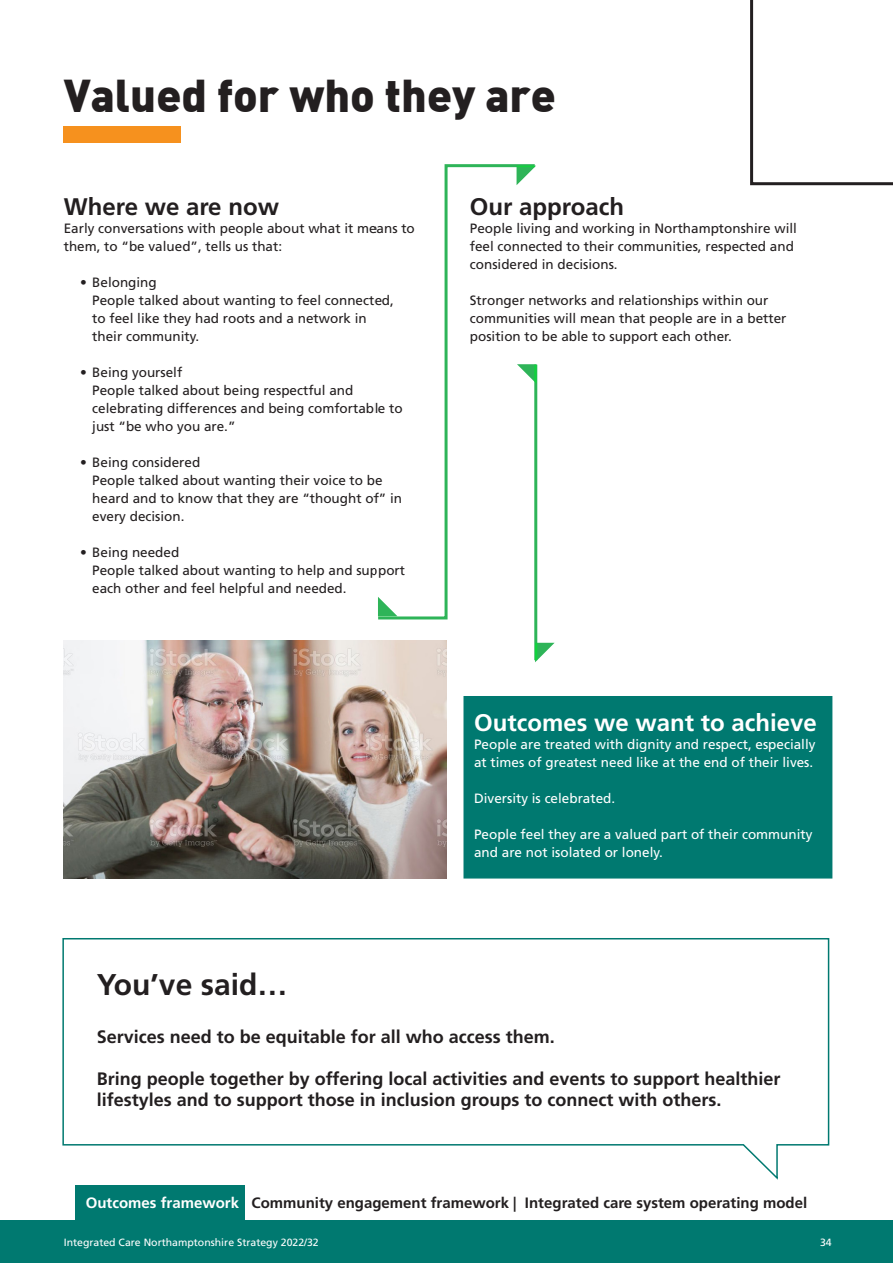
<style>
.page{position:relative;width:893px;height:1263px;background:#fff}
.page>*{position:absolute;margin:0;border:0;box-sizing:border-box;transform-origin:0 0}
.t1{font:900 45px "DIN";color:#231f20}
.t2{font:700 30px "Frutiger LT Std";color:#231f20}
.t3{font:700 24px "Frutiger LT Std";color:#231f20}
.t4{font:700 24px "Frutiger LT Std";color:#fff}
.t5{font:700 18px/21px "Frutiger LT Std";color:#231f20}
.t6{font:700 15px "Frutiger LT Std";color:#231f20}
.t7{font:13.5px/18px "Frutiger LT Std";color:#231f20}
.t8{font:13.5px/18px "Frutiger LT Std";color:#fff}
.t9{font:10.5px "Frutiger LT Std";color:#fff}
.s1{color:#fff}
</style>
<div class="page">
<div style="left:463px;top:696px;width:369px;height:182px;background:#007970"></div>
<svg style="left:62px;top:938px;width:768px;height:242px"></svg>
<div style="left:0;top:1220px;width:893px;height:43px;background:#007970"></div>
<svg style="left:378px;top:164px;width:158px;height:456px"></svg>
<hr style="left:534px;top:365px;width:3px;height:295px;background:#2eb458">
<svg style="left:517px;top:166px;width:19px;height:19px"></svg>
<svg style="left:535px;top:643px;width:20px;height:19px"></svg>
<svg style="left:378px;top:597px;width:19px;height:19px"></svg>
<svg style="left:517px;top:364px;width:19px;height:20px"></svg>
<svg style="left:750px;top:0;width:143px;height:185px"></svg>
<img style="left:64px;top:640px;width:382px;height:238px">
<div style="left:64px;top:126px;width:117px;height:17px;background:#f6911e"></div>
<div style="left:75px;top:1185px;width:169px;height:35px;background:#007970"></div>
<p class="t1" style="left:64px;top:65px;width:494px">Valued for who they are</p>
<p class="t3" style="left:64px;top:193px;width:217px">Where we are now</p>
<p class="t7" style="left:64px;top:219px;width:353px">Early conversations with people about what it means to them, to “be valued”, tells us that:</p>
<p class="t7" style="left:80px;top:273px;width:78px">• Belonging</p>
<p class="t7" style="left:92px;top:291px;width:303px">People talked about wanting to feel connected, to feel like they had roots and a network in their community.</p>
<p class="t7" style="left:80px;top:363px;width:104px">• Being yourself</p>
<p class="t7" style="left:92px;top:381px;width:312px">People talked about being respectful and celebrating differences and being comfortable to just “be who you are.”</p>
<p class="t7" style="left:80px;top:453px;width:122px">• Being considered</p>
<p class="t7" style="left:92px;top:471px;width:311px">People talked about wanting their voice to be heard and to know that they are “thought of” in every decision.</p>
<p class="t7" style="left:80px;top:543px;width:101px">• Being needed</p>
<p class="t7" style="left:92px;top:561px;width:314px">People talked about wanting to help and support each other and feel helpful and needed.</p>
<p class="t3" style="left:470px;top:193px;width:156px">Our approach</p>
<p class="t7" style="left:470px;top:219px;width:329px">People living and working in Northamptonshire will feel connected to their communities, respected and considered in decisions.</p>
<p class="t7" style="left:470px;top:291px;width:318px">Stronger networks and relationships within our communities will mean that people are in a better position to be able to support each other.</p>
<p class="t4" style="left:474px;top:709px;width:344px">Outcomes we want to achieve</p>
<p class="t8" style="left:474px;top:736px;width:343px">People are treated with dignity and respect, especially at times of greatest need like at the end of their lives.</p>
<p class="t8" style="left:474px;top:790px;width:143px">Diversity is celebrated.</p>
<p class="t8" style="left:474px;top:826px;width:340px">People feel they are a valued part of their community and are not isolated or lonely.</p>
<p class="t2" style="left:97px;top:967px;width:192px">You’ve said…</p>
<p class="t5" style="left:97px;top:1026px;width:460px">Services need to be equitable for all who access them.</p>
<p class="t5" style="left:97px;top:1068px;width:685px">Bring people together by offering local activities and events to support healthier lifestyles and to support those in inclusion groups to connect with others.</p>
<p class="t6" style="left:86px;top:1193px;width:723px"><span class="s1">Outcomes framework</span> Community engagement framework | Integrated care system operating model</p>
<p class="t9" style="left:64px;top:1236px;width:257px">Integrated Care Northamptonshire Strategy 2022/32</p>
<p class="t9" style="left:820px;top:1236px;width:13px">34</p>
</div>
